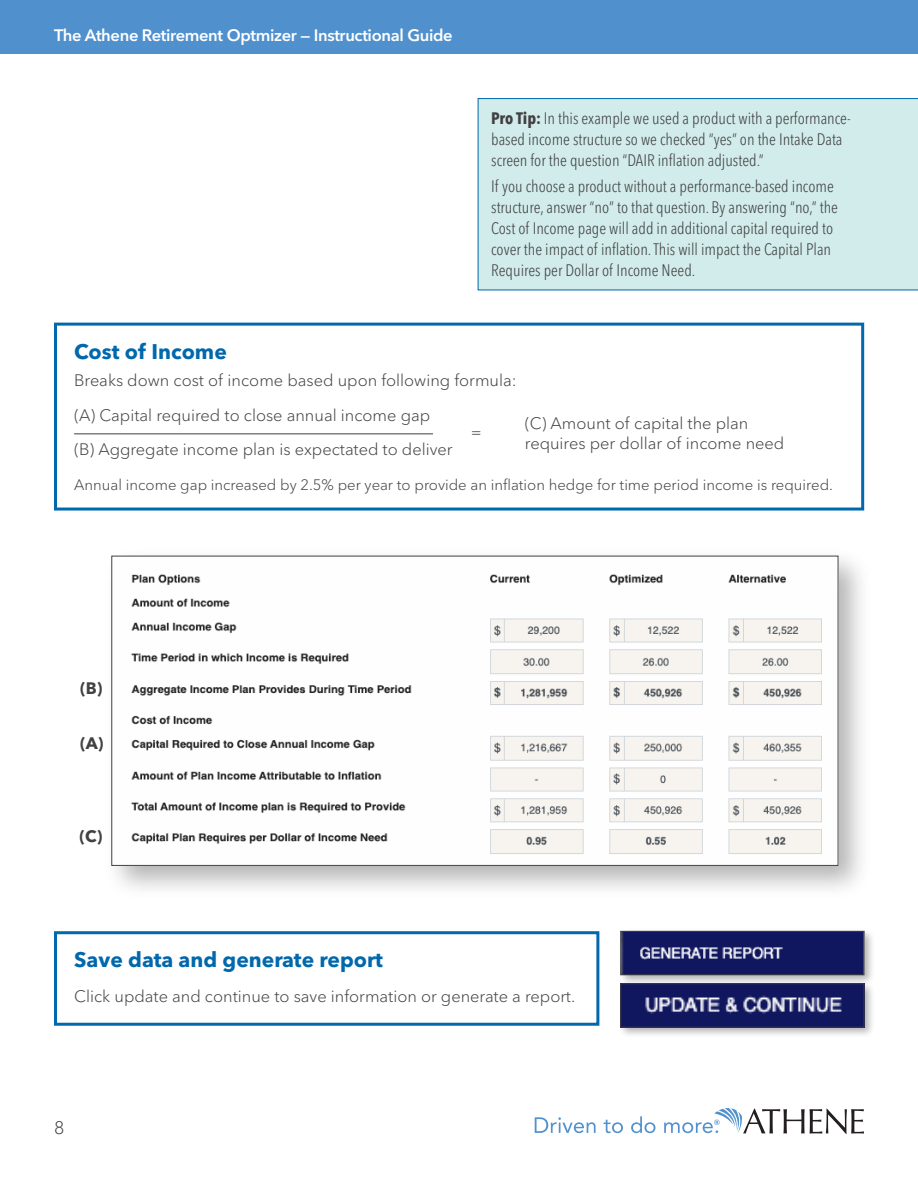
<style>
.page{position:relative;width:918px;height:1188px;background:#fff}
.page>*{position:absolute;margin:0;border:0;box-sizing:border-box;transform-origin:0 0}
.t1{font:700 21px "Avenir Next LT Pro";color:#0068ac}
.t2{font:300 18px "Avenir Next LT Pro";color:#414042}
.t3{font:300 condensed 16.5px/21px "Avenir Next LT Pro";color:#414042}
.t4{font:300 16.5px/34.5px "Avenir Next LT Pro";color:#414042}
.t5{font:600 16.5px "Avenir Next LT Pro";letter-spacing:-.02em;color:#fff}
.t6{font:700 16.5px "Avenir Next LT Pro";color:#414042}
.t7{font:300 15px "Avenir Next LT Pro";color:#414042}
.s1{font-weight:700}
</style>
<div class="page">
<svg style="left:535px;top:1117px;width:61px;height:16px"></svg>
<svg style="left:604px;top:1120px;width:19px;height:13px"></svg>
<svg style="left:631px;top:1116px;width:24px;height:17px"></svg>
<svg style="left:664px;top:1108px;width:200px;height:26px"></svg>
<div style="left:103px;top:547px;width:769px;height:353px;background:#000;opacity:.3"></div>
<img style="left:114px;top:558px;width:722px;height:306px">
<div style="left:54px;top:323px;width:810px;height:188px;background:#fff;border:3px solid #0068ac"></div>
<hr style="left:74px;top:434px;width:359px;height:1px;background:#414042">
<div style="left:478px;top:98px;width:440px;height:192px;background:#d1ecea"></div>
<div style="left:54px;top:931px;width:545px;height:95px;background:#fff;border:3px solid #0068ac"></div>
<div style="left:618px;top:928px;width:257px;height:58px;background:#000;opacity:.3"></div>
<img style="left:623px;top:933px;width:239px;height:40px">
<div style="left:621px;top:931px;width:243px;height:44px;border:1px solid #414042"></div>
<div style="left:618px;top:981px;width:257px;height:58px;background:#000;opacity:.3"></div>
<img style="left:623px;top:986px;width:239px;height:39px">
<div style="left:621px;top:984px;width:243px;height:43px;border:1px solid #414042"></div>
<div style="left:0;top:0;width:918px;height:54px;background:#5091cd"></div>
<p class="t5" style="left:54px;top:25px;width:400px">The Athene Retirement Optmizer — Instructional Guide</p>
<p class="t3" style="left:491px;top:108px;width:361px"><span class="s1">Pro Tip:</span> In this example we used a product with a performance&shy;based income structure so we checked “yes” on the Intake Data screen for the question “DAIR inflation adjusted.”</p>
<p class="t3" style="left:491px;top:175px;width:348px">If you choose a product without a performance-based income structure, answer “no” to that question. By answering “no,” the Cost of Income page will add in additional capital required to cover the impact of inflation. This will impact the Capital Plan Requires per Dollar of Income Need.</p>
<p class="t1" style="left:74px;top:339px;width:154px">Cost of Income</p>
<p class="t4" style="left:74px;top:364px;width:444px">Breaks down cost of income based upon following formula: (A) Capital required to close annual income gap<br>(B) Aggregate income plan is expectated to deliver</p>
<p class="t7" style="left:74px;top:476px;width:760px">Annual income gap increased by 2.5% per year to provide an inflation hedge for time period income is required.</p>
<p class="t4" style="left:525px;top:413px;width:261px;line-height:19.8px">(C) Amount of capital the plan requires per dollar of income need</p>
<p class="t4" style="left:471px;top:415px;width:12px">=</p>
<p class="t6" style="left:80px;top:678px;width:24px">(B)</p>
<p class="t6" style="left:80px;top:733px;width:25px">(A)</p>
<p class="t6" style="left:80px;top:826px;width:24px">(C)</p>
<p class="t1" style="left:74px;top:947px;width:310px">Save data and generate report</p>
<p class="t4" style="left:74px;top:979px;width:503px">Click update and continue to save information or generate a report.</p>
<p class="t2" style="left:54px;top:1117px;width:12px">8</p>
</div>
